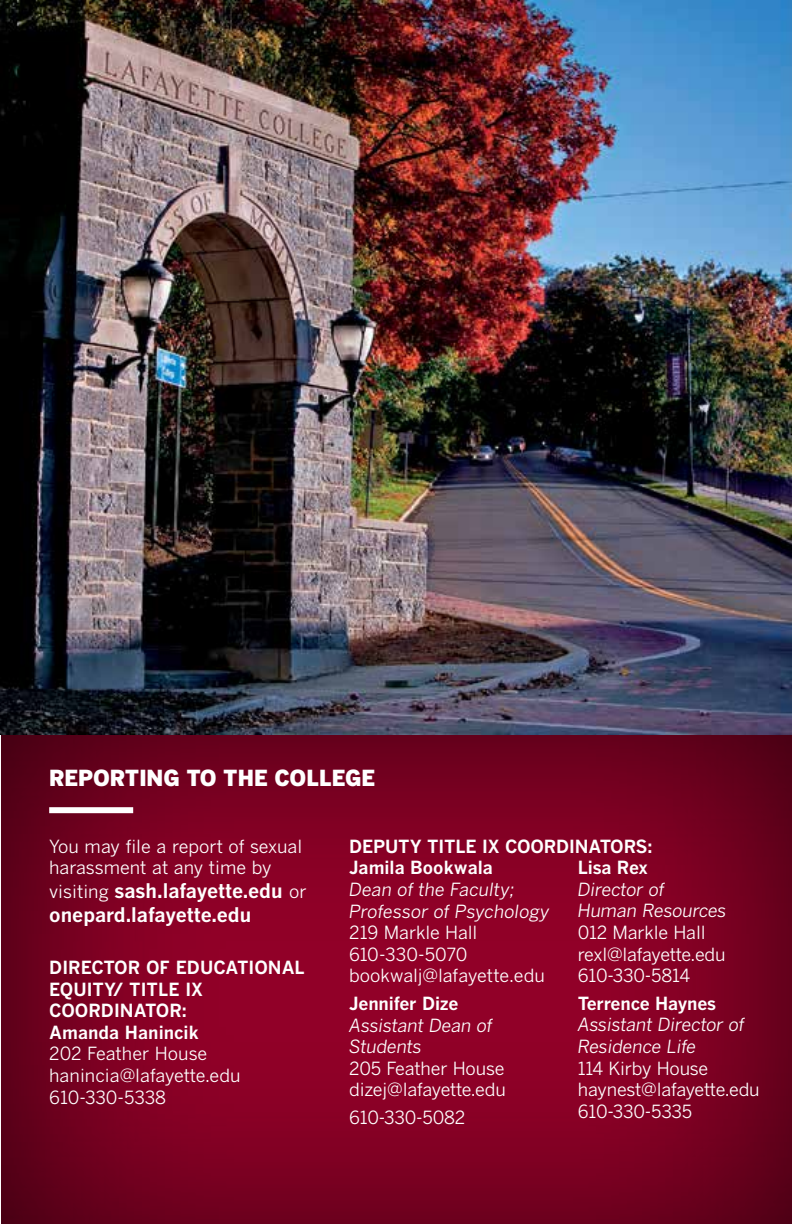
<style>
.page{position:relative;width:792px;height:1224px;background:#fff}
.page>*{position:absolute;margin:0;border:0;box-sizing:border-box;transform-origin:0 0}
.t1{font:900 22px "Benton Gothic";color:#fff}
.t2{font:700 20px/24px "Benton Gothic";letter-spacing:-.01em;color:#fff}
.t3{font:18px/21.6px "Benton Gothic";letter-spacing:-.01em;color:#fff}
.t4{font:700 18px/21.6px "Benton Gothic";letter-spacing:-.01em;color:#fff}
.t5{font:italic 18px/21.6px "Benton Gothic";letter-spacing:-.01em;color:#fff}
.s1{font-weight:400;font-size:18px}
</style>
<div class="page">
<div style="left:0;top:713px;width:792px;height:511px;background:#000;opacity:.75"></div>
<div style="left:49px;top:807px;width:84px;height:6px;background:#fff"></div>
<img style="left:0;top:0;width:792px;height:734px">
<p class="t1" style="left:49px;top:764px;width:328px">REPORTING TO THE COLLEGE</p>
<p class="t3" style="left:49px;top:835px;width:255px">You may file a report of sexual harassment at any time by</p>
<p class="t2" style="left:49px;top:878px;width:259px"><span class="s1">visiting</span> sash.lafayette.edu <span class="s1">or </span>onepard.lafayette.edu</p>
<p class="t4" style="left:49px;top:956px;width:257px">DIRECTOR OF EDUCATIONAL<br>EQUITY/ TITLE IX<br>COORDINATOR:<br>Amanda Hanincik</p>
<p class="t3" style="left:49px;top:1043px;width:193px">202 Feather House hanincia@lafayette.edu<br>610-330-5338</p>
<p class="t4" style="left:349px;top:835px;width:305px">DEPUTY TITLE IX COORDINATORS:<br>Jamila Bookwala</p>
<p class="t5" style="left:349px;top:878px;width:202px">Dean of the Faculty;<br>Professor of Psychology</p>
<p class="t3" style="left:349px;top:922px;width:197px">219 Markle Hall<br>610-330-5070 bookwalj@lafayette.edu</p>
<p class="t4" style="left:349px;top:992px;width:111px">Jennifer Dize</p>
<p class="t5" style="left:349px;top:1014px;width:145px">Assistant Dean of<br>Students</p>
<p class="t3" style="left:349px;top:1057px;width:158px">205 Feather House dizej@lafayette.edu</p>
<p class="t3" style="left:349px;top:1106px;width:118px">610-330-5082</p>
<p class="t4" style="left:578px;top:856px;width:72px">Lisa Rex</p>
<p class="t5" style="left:578px;top:878px;width:150px">Director of<br>Human Resources</p>
<p class="t3" style="left:578px;top:921px;width:149px">012 Markle Hall rexl@lafayette.edu<br>610-330-5814</p>
<p class="t4" style="left:578px;top:992px;width:140px">Terrence Haynes</p>
<p class="t5" style="left:578px;top:1014px;width:168px">Assistant Director of<br>Residence Life</p>
<p class="t3" style="left:578px;top:1057px;width:183px">114 Kirby House haynest@lafayette.edu<br>610-330-5335</p>
</div>
